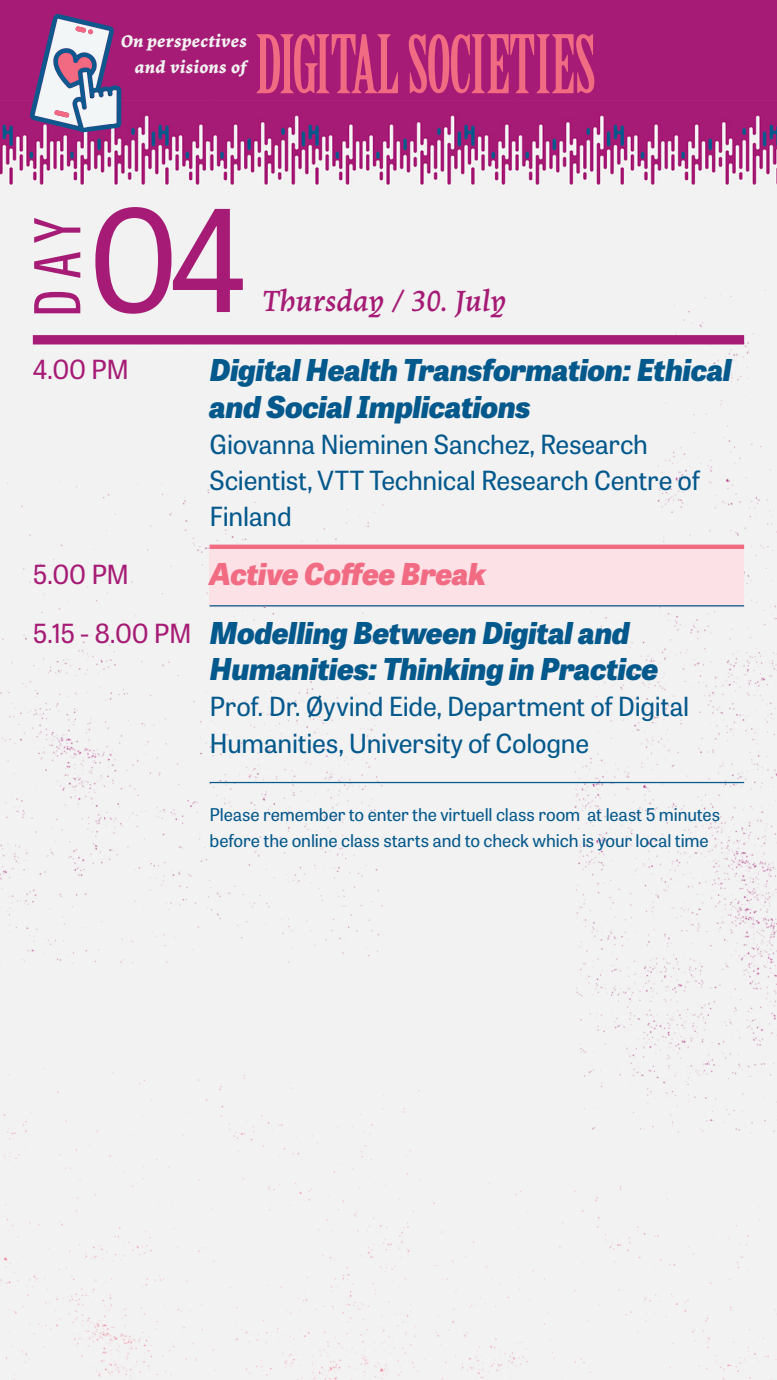
<style>
.page{position:relative;width:777px;height:1380px;background:#fff}
.page>*{position:absolute;margin:0;border:0;box-sizing:border-box;transform-origin:0 0}
.t1{font:140.56px "Tablet Gothic";color:#a61b75}
.t2{font:62.81px "Tablet Gothic Compressed";color:#a61b75}
.Bullets{font:italic 800 30px/36.2px "Tablet Gothic";letter-spacing:-.01em;color:#03588c}
.Highlight{font:italic 800 30px "Tablet Gothic";letter-spacing:-.01em;color:#f16b83}
.Text_Paragraph{font:italic 30px "Lapture Caption";letter-spacing:-.005em;color:#a61b75}
.Bullets-2{font:26.25px/36.2px "Tablet Gothic";letter-spacing:-.01em;color:#03588c}
.Time{font:26.25px "Tablet Gothic";letter-spacing:-.025em;color:#a61b75}
.Reminder{font:17.5px/26.2px "Tablet Gothic";letter-spacing:-.005em;color:#03588c}
.t3{font:italic 700 17.31px "Lapture Caption";color:#f2f2f2}
</style>
<div class="page">
<div style="left:0;top:201px;width:776px;height:1179px;background:#f2f2f2"></div>
<div style="left:209px;top:549px;width:534px;height:57px;background:#fce1e6"></div>
<hr style="left:209px;top:545px;width:534px;height:4px;background:#f16b83">
<hr style="left:209px;top:605px;width:534px;height:1px;background:#03588c">
<div style="left:33px;top:335px;width:710px;height:9px;background:#a61b75"></div>
<hr style="left:209px;top:782px;width:534px;height:1px;background:#03588c">
<div style="left:0;top:0;width:776px;height:122px;background:#a61b75"></div>
<img style="left:0;top:100px;width:776px;height:101px">
<svg style="left:30px;top:14px;width:91px;height:118px"></svg>
<svg style="left:256px;top:34px;width:142px;height:59px"></svg>
<svg style="left:408px;top:34px;width:186px;height:59px"></svg>
<p class="t3" style="left:121px;top:30px;width:128px">On perspectives</p>
<p class="t3" style="left:135px;top:56px;width:114px">and visions of</p>
<p class="t2" style="left:15px;top:316px;width:100px;rotate:-90deg">DAY</p>
<p class="t1" style="left:88px;top:164px;width:160px">04</p>
<p class="Text_Paragraph" style="left:261px;top:283px;width:246px">Thursday / 30. July</p>
<p class="Time" style="left:33px;top:351px;width:98px">4.00 PM</p>
<p class="Time" style="left:33px;top:557px;width:98px">5.00 PM</p>
<p class="Time" style="left:33px;top:615px;width:160px">5.15 - 8.00 PM</p>
<p class="Bullets" style="left:209px;top:350px;width:523px">Digital Health Transformation: Ethical and Social Implications</p>
<p class="Bullets-2" style="left:209px;top:425px;width:491px">Giovanna Nieminen Sanchez, Research<br>Scientist, VTT Technical Research Centre of<br>Finland</p>
<p class="Highlight" style="left:209px;top:550px;width:278px">Active Coffee Break</p>
<p class="Bullets" style="left:209px;top:612px;width:450px">Modelling Between Digital and<br>Humanities: Thinking in Practice</p>
<p class="Bullets-2" style="left:209px;top:688px;width:481px">Prof. Dr. Øyvind Eide, Department of Digital<br>Humanities, University of Cologne</p>
<p class="Reminder" style="left:209px;top:800px;width:512px">Please remember to enter the virtuell class room at least 5 minutes before the online class starts and to check which is your local time</p>
</div>
